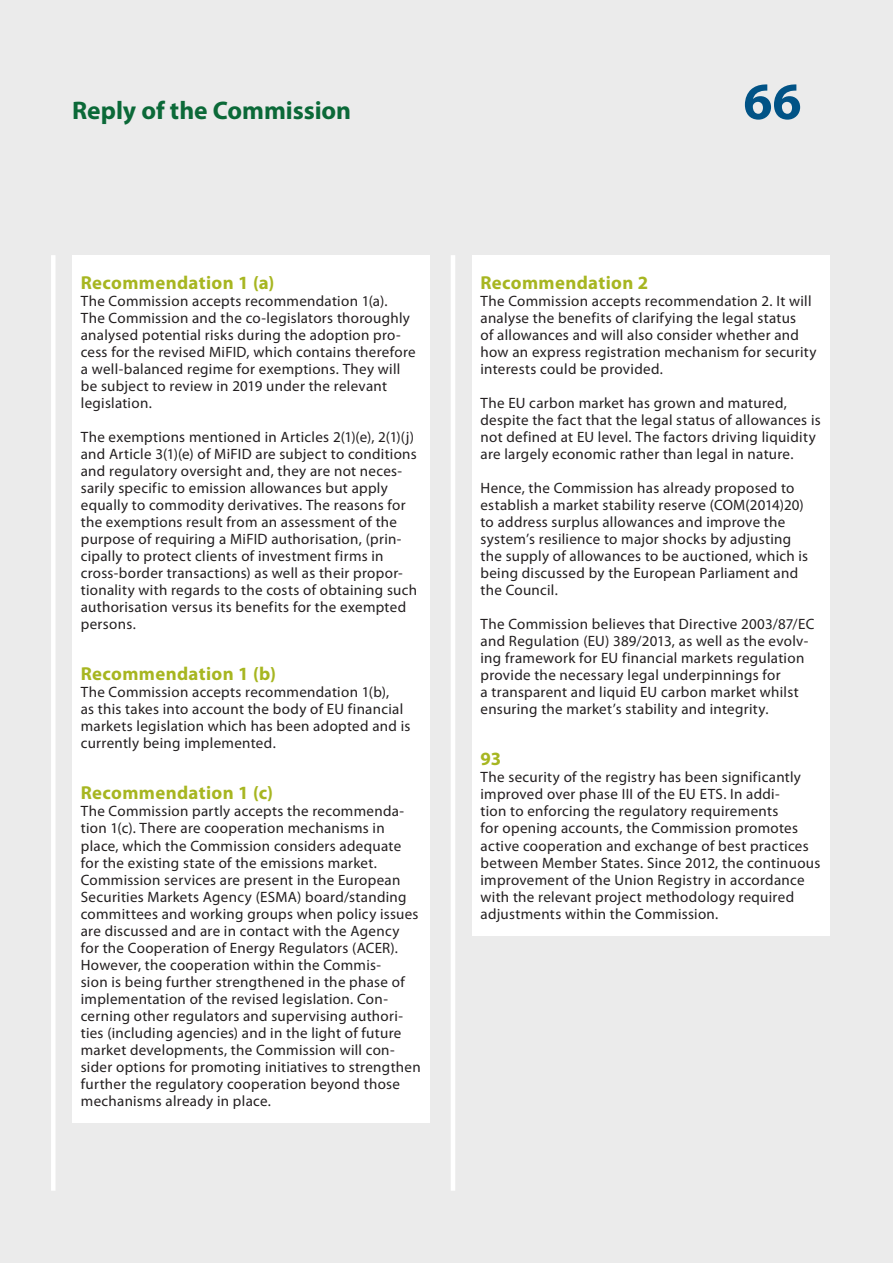
<style>
.page{position:relative;width:893px;height:1263px;background:#ebebeb}
.page>*{position:absolute;margin:0;border:0;box-sizing:border-box;transform-origin:0 0}
.t1{font:700 52.5px "Myriad Pro";color:#015386}
.t2{font:700 25.5px "Myriad Pro";letter-spacing:-.005em;color:#0b6938}
.K_03_-_REP_CHIFFRE{font:700 18.75px "Myriad Pro";letter-spacing:.02em;color:#a7b621}
.K_04_-_REP_TEXTE_COU{font:15px/17px "Myriad Pro";letter-spacing:.02em;color:#231f20}
</style>
<div class="page">
<div style="left:51px;top:255px;width:5px;height:936px;background:#fff"></div>
<hr style="left:451px;top:255px;width:4px;height:936px;background:#fff">
<div style="left:472px;top:255px;width:357px;height:680px;background:#fff"></div>
<div style="left:72px;top:255px;width:357px;height:868px;background:#fff"></div>
<h2 class="t2" style="left:72px;top:94px;width:280px">Reply of the Commission</h2>
<p class="K_03_-_REP_CHIFFRE" style="left:81px;top:271px;width:195px">Recommendation 1 (a)</p>
<p class="K_04_-_REP_TEXTE_COU" style="left:81px;top:292px;width:336px">The Commission accepts recommendation 1(a).<br>The Commission and the co‑legislators thoroughly analysed potential risks during the adoption pro&shy;cess for the revised MiFID, which contains therefore a well‑balanced regime for exemptions. They will be subject to review in 2019 under the relevant legislation.</p>
<p class="K_04_-_REP_TEXTE_COU" style="left:81px;top:428px;width:338px">The exemptions mentioned in Articles 2(1)(e), 2(1)(j) and Article 3(1)(e) of MiFID are subject to conditions and regulatory oversight and, they are not neces&shy;sarily specific to emission allowances but apply equally to commodity derivatives. The reasons for the exemptions result from an assessment of the purpose of requiring a MiFID authorisation, (prin&shy;cipally to protect clients of investment firms in cross‑border transactions) as well as their propor&shy;tionality with regards to the costs of obtaining such authorisation versus its benefits for the exempted persons.</p>
<p class="K_03_-_REP_CHIFFRE" style="left:81px;top:662px;width:197px">Recommendation 1 (b)</p>
<p class="K_04_-_REP_TEXTE_COU" style="left:81px;top:684px;width:331px">The Commission accepts recommendation 1(b),<br>as this takes into account the body of EU financial markets legislation which has been adopted and is currently being implemented.</p>
<p class="K_03_-_REP_CHIFFRE" style="left:81px;top:781px;width:194px">Recommendation 1 (c)</p>
<p class="K_04_-_REP_TEXTE_COU" style="left:81px;top:803px;width:341px">The Commission partly accepts the recommenda&shy;tion 1(c). There are cooperation mechanisms in place, which the Commission considers adequate for the existing state of the emissions market.<br>Commission services are present in the European Securities Markets Agency (ESMA) board/standing committees and working groups when policy issues are discussed and are in contact with the Agency for the Cooperation of Energy Regulators (ACER).<br>However, the cooperation within the Commis-<br>sion is being further strengthened in the phase of implementation of the revised legislation. Con&shy;cerning other regulators and supervising authori&shy;ties (including agencies) and in the light of future market developments, the Commission will con&shy;sider options for promoting initiatives to strengthen further the regulatory cooperation beyond those mechanisms already in place.</p>
<h1 class="t1" style="left:743px;top:67px;width:60px">66</h1>
<p class="K_03_-_REP_CHIFFRE" style="left:480px;top:271px;width:169px">Recommendation 2</p>
<p class="K_04_-_REP_TEXTE_COU" style="left:480px;top:292px;width:338px">The Commission accepts recommendation 2. It will analyse the benefits of clarifying the legal status<br>of allowances and will also consider whether and how an express registration mechanism for security interests could be provided.</p>
<p class="K_04_-_REP_TEXTE_COU" style="left:480px;top:394px;width:342px">The EU carbon market has grown and matured, despite the fact that the legal status of allowances is not defined at EU level. The factors driving liquidity are largely economic rather than legal in nature.</p>
<p class="K_04_-_REP_TEXTE_COU" style="left:480px;top:479px;width:329px">Hence, the Commission has already proposed to establish a market stability reserve (COM(2014)20) to address surplus allowances and improve the system’s resilience to major shocks by adjusting the supply of allowances to be auctioned, which is being discussed by the European Parliament and the Council.</p>
<p class="K_04_-_REP_TEXTE_COU" style="left:480px;top:616px;width:335px">The Commission believes that Directive 2003/87/EC and Regulation (EU) 389/2013, as well as the evolv&shy;ing framework for EU financial markets regulation provide the necessary legal underpinnings for<br>a transparent and liquid EU carbon market whilst ensuring the market’s stability and integrity.</p>
<p class="K_03_-_REP_CHIFFRE" style="left:480px;top:747px;width:22px">93</p>
<p class="K_04_-_REP_TEXTE_COU" style="left:480px;top:769px;width:341px">The security of the registry has been significantly improved over phase III of the EU ETS. In addi-<br>tion to enforcing the regulatory requirements<br>for opening accounts, the Commission promotes active cooperation and exchange of best practices between Member States. Since 2012, the continuous improvement of the Union Registry in accordance with the relevant project methodology required adjustments within the Commission.</p>
</div>
